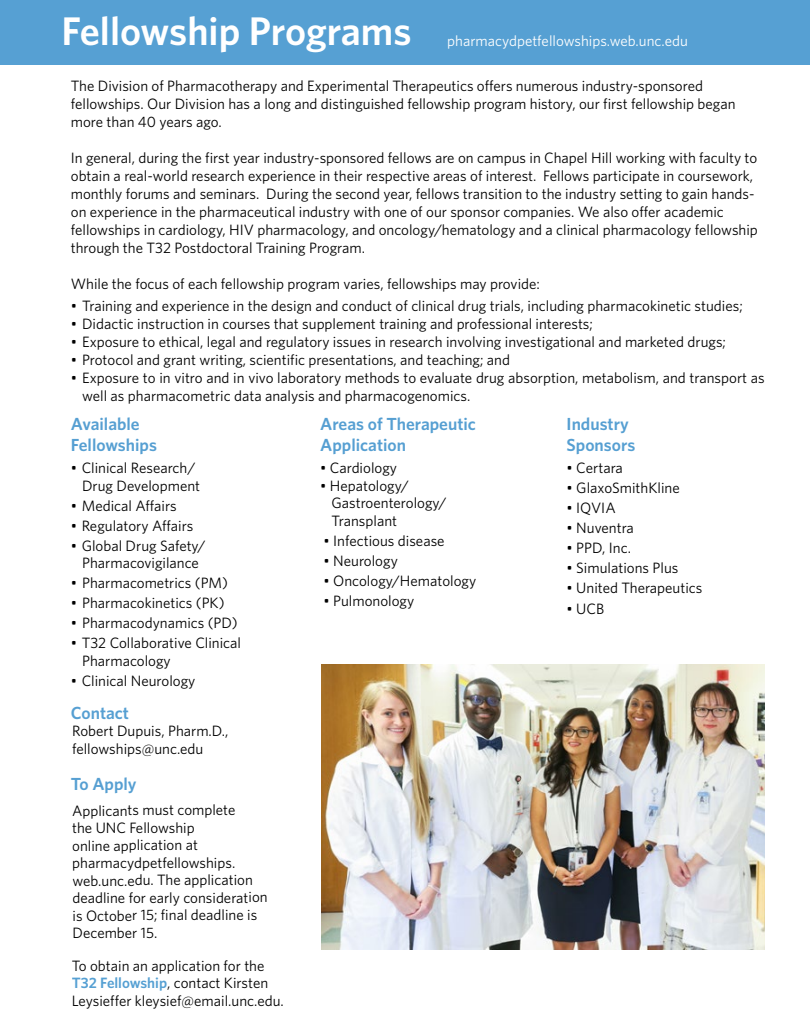
<style>
.page{position:relative;width:810px;height:1035px;background:#fff}
.page>*{position:absolute;margin:0;border:0;box-sizing:border-box;transform-origin:0 0}
.t1{font:600 40px "Whitney";color:#fff}
.t2{font:600 17.5px/21px "Whitney";color:#569fd2}
.t3{font:15px/17.5px "Whitney";color:#000}
.t4{font:15px "Whitney";color:#fff}
.s1{font-weight:600;color:#56a0d3}
</style>
<div class="page">
<div style="left:0;top:0;width:810px;height:65px;background:#56a0d3"></div>
<img style="left:322px;top:664px;width:443px;height:285px">
<h1 class="t1" style="left:62px;top:4px;width:351px">Fellowship Programs</h1>
<p class="t4" style="left:447px;top:31px;width:242px">pharmacydpetfellowships.web.unc.edu</p>
<p class="t3" style="left:71px;top:77px;width:666px;line-height:18px">The Division of Pharmacotherapy and Experimental Therapeutics offers numerous industry-sponsored fellowships. Our Division has a long and distinguished fellowship program history, our first fellowship began more than 40 years ago.</p>
<p class="t3" style="left:71px;top:149px;width:689px;line-height:18px">In general, during the first year industry-sponsored fellows are on campus in Chapel Hill working with faculty to obtain a real-world research experience in their respective areas of interest. Fellows participate in coursework, monthly forums and seminars. During the second year, fellows transition to the industry setting to gain hands&shy;on experience in the pharmaceutical industry with one of our sponsor companies. We also offer academic fellowships in cardiology, HIV pharmacology, and oncology/hematology and a clinical pharmacology fellowship through the T32 Postdoctoral Training Program.</p>
<p class="t3" style="left:71px;top:275px;width:471px">While the focus of each fellowship program varies, fellowships may provide:</p>
<p class="t3" style="left:71px;top:297px;width:673px">• Training and experience in the design and conduct of clinical drug trials, including pharmacokinetic studies;</p>
<p class="t3" style="left:71px;top:315px;width:524px">• Didactic instruction in courses that supplement training and professional interests;</p>
<p class="t3" style="left:71px;top:333px;width:657px">• Exposure to ethical, legal and regulatory issues in research involving investigational and marketed drugs;</p>
<p class="t3" style="left:71px;top:351px;width:441px">• Protocol and grant writing, scientific presentations, and teaching; and</p>
<p class="t3" style="left:82px;top:368px;width:684px;line-height:18px;text-indent:-11px">• Exposure to in vitro and in vivo laboratory methods to evaluate drug absorption, metabolism, and transport as well as pharmacometric data analysis and pharmacogenomics.</p>
<p class="t2" style="left:71px;top:413px;width:88px">Available<br>Fellowships</p>
<p class="t2" style="left:320px;top:413px;width:157px">Areas of Therapeutic<br>Application</p>
<p class="t2" style="left:567px;top:413px;width:70px">Industry<br>Sponsors</p>
<p class="t3" style="left:82px;top:459px;width:120px;text-indent:-11px">• Clinical Research/<br>Drug Development</p>
<p class="t3" style="left:71px;top:496px;width:107px">• Medical Affairs</p>
<p class="t3" style="left:71px;top:516px;width:124px">• Regulatory Affairs</p>
<p class="t3" style="left:71px;top:536px;width:136px;text-align:center">• Global Drug Safety/<br>Pharmacovigilance</p>
<p class="t3" style="left:71px;top:574px;width:159px">• Pharmacometrics (PM)</p>
<p class="t3" style="left:71px;top:594px;width:155px">• Pharmacokinetics (PK)</p>
<p class="t3" style="left:71px;top:614px;width:168px">• Pharmacodynamics (PD)</p>
<p class="t3" style="left:82px;top:634px;width:160px;text-indent:-11px">• T32 Collaborative Clinical<br>Pharmacology</p>
<p class="t3" style="left:71px;top:671px;width:126px">• Clinical Neurology</p>
<p class="t2" style="left:71px;top:702px;width:60px">Contact</p>
<p class="t3" style="left:72px;top:722px;width:158px;line-height:18px">Robert Dupuis, Pharm.D., fellowships@unc.edu</p>
<p class="t2" style="left:71px;top:773px;width:67px">To Apply</p>
<p class="t3" style="left:72px;top:801px;width:197px">Applicants must complete<br>the UNC Fellowship<br>online application at pharmacydpetfellowships. web.unc.edu. The application deadline for early consideration is October 15; final deadline is<br>December 15.</p>
<p class="t3" style="left:72px;top:956px;width:214px">To obtain an application for the<br><span class="s1">T32 Fellowship</span>, contact Kirsten<br>Leysieffer kleysief@email.unc.edu.</p>
<p class="t3" style="left:320px;top:459px;width:78px">• Cardiology</p>
<p class="t3" style="left:332px;top:476px;width:117px;text-indent:-11px">• Hepatology/<br>Gastroenterology/<br>Transplant</p>
<p class="t3" style="left:324px;top:531px;width:122px">• Infectious disease</p>
<p class="t3" style="left:324px;top:551px;width:76px">• Neurology</p>
<p class="t3" style="left:324px;top:571px;width:154px">• Oncology/Hematology</p>
<p class="t3" style="left:324px;top:591px;width:92px">• Pulmonology</p>
<p class="t3" style="left:567px;top:459px;width:58px">• Certara</p>
<p class="t3" style="left:567px;top:479px;width:115px">• GlaxoSmithKline</p>
<p class="t3" style="left:567px;top:499px;width:51px">• IQVIA</p>
<p class="t3" style="left:567px;top:519px;width:69px">• Nuventra</p>
<p class="t3" style="left:567px;top:539px;width:66px">• PPD, Inc.</p>
<p class="t3" style="left:567px;top:559px;width:113px">• Simulations Plus</p>
<p class="t3" style="left:567px;top:579px;width:137px">• United Therapeutics</p>
<p class="t3" style="left:567px;top:599px;width:39px">• UCB</p>
</div>
